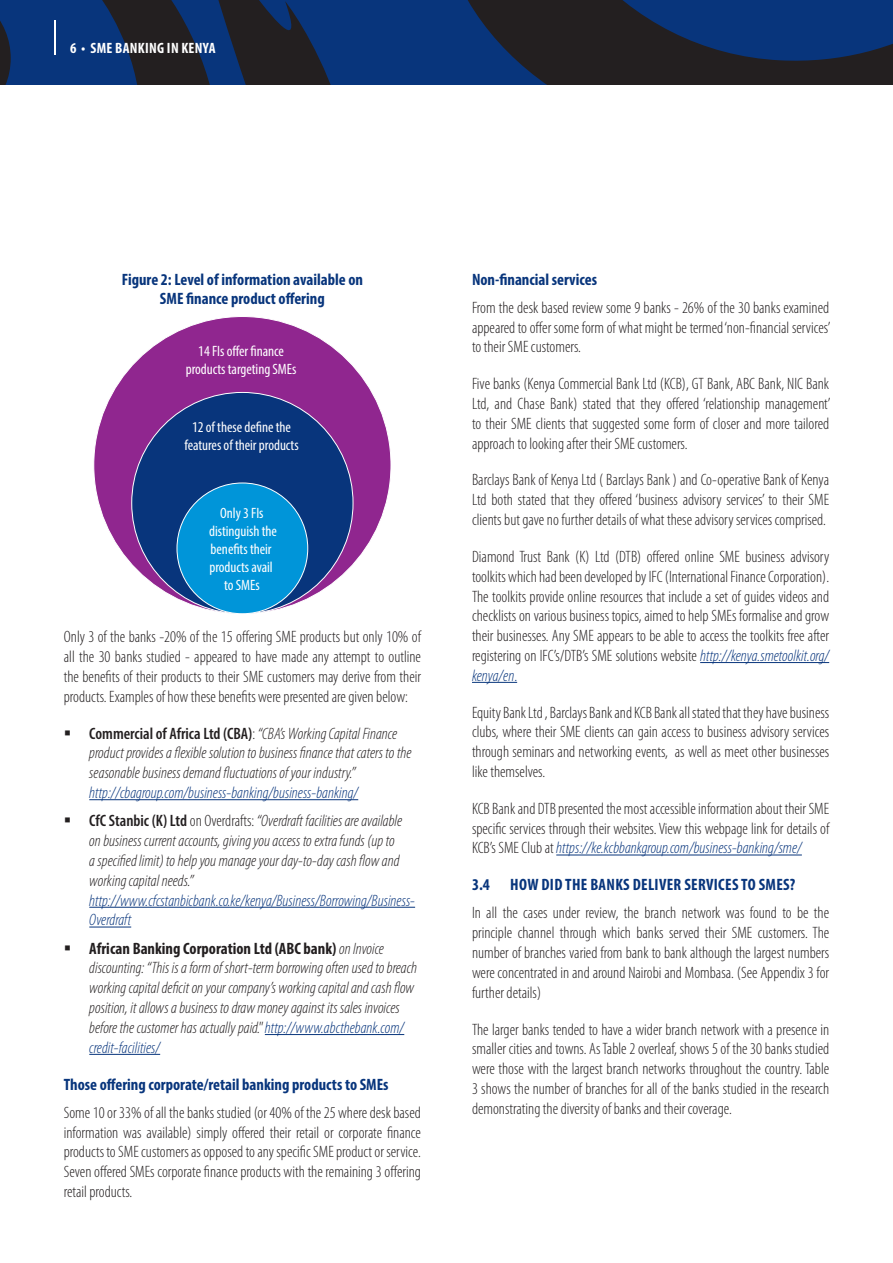
<style>
.page{position:relative;width:893px;height:1263px;background:#fff}
.page>*{position:absolute;margin:0;border:0;box-sizing:border-box;transform-origin:0 0}
.t1{font:300 condensed 16.5px/19.8px "Myriad Pro";color:#231f20;text-align:justify}
.t2{font:italic 300 condensed 16.5px/19.8px "Myriad Pro";color:#231f20}
.t3{font:italic 300 condensed 16.5px/28.3px "Myriad Pro";color:#08357c}
.t4{font:700 condensed 16.5px/19.8px "Myriad Pro";color:#08357c;text-align:center}
.t5{font:condensed 15px/18px "Myriad Pro";letter-spacing:-.005em;color:#fff;text-align:center}
.t6{font:700 condensed 15px "Myriad Pro";letter-spacing:.02em;color:#fff}
.s1{font-weight:600;font-style:normal}
.s2{font-style:normal}
.s3{font-weight:600;font-style:normal;color:#231f20}
.s4{font-style:normal;color:#231f20}
.s5{color:#231f20}
.s6{font-weight:700;font-style:normal}
.s7{color:#08357c}
.s8{font-style:italic;color:#08357c}
</style>
<div class="page">
<div style="left:0;top:0;width:893px;height:85px;background:#08357c"></div>
<svg style="left:0;top:0;width:331px;height:85px"></svg>
<svg style="left:468px;top:0;width:424px;height:85px"></svg>
<hr style="left:892px;top:0;width:1px;height:85px;background:#2c3862">
<hr style="left:54px;top:20px;width:2px;height:34px;background:#fff">
<hr style="left:89px;top:799px;width:269px;height:1px;background:#08357c">
<hr style="left:89px;top:907px;width:326px;height:1px;background:#08357c">
<hr style="left:89px;top:927px;width:42px;height:1px;background:#08357c">
<hr style="left:265px;top:1034px;width:139px;height:1px;background:#08357c">
<hr style="left:89px;top:1054px;width:71px;height:1px;background:#08357c">
<div style="left:94px;top:316px;width:297px;height:298px;background:#90268f;border-radius:50%"></div>
<div style="left:132px;top:392px;width:221px;height:222px;background:#08357c;border-radius:50%"></div>
<div style="left:177px;top:483px;width:131px;height:131px;background:#0095d9;border-radius:50%"></div>
<hr style="left:700px;top:662px;width:129px;height:1px;background:#08357c">
<hr style="left:472px;top:682px;width:45px;height:1px;background:#08357c">
<hr style="left:556px;top:854px;width:246px;height:1px;background:#08357c">
<p class="t6" style="left:70px;top:39px;width:147px">6 • SME BANKING IN KENYA</p>
<p class="t4" style="left:122px;top:269px;width:243px">Figure 2: Level of information available on<br>SME finance product offering</p>
<p class="t5" style="left:186px;top:342px;width:112px">14 FIs offer finance products targeting SMEs</p>
<p class="t5" style="left:184px;top:418px;width:116px">12 of these define the features of their products</p>
<p class="t5" style="left:209px;top:504px;width:69px">Only 3 FIs distinguish the benefits their products avail to SMEs</p>
<p class="t1" style="left:64px;top:627px;width:359px">Only 3 of the banks -20% of the 15 offering SME products but only 10% of all the 30 banks studied - appeared to have made any attempt to outline the benefits of their products to their SME customers may derive from their products. Examples of how these benefits were presented are given below:</p>
<p class="t2" style="left:89px;top:724px;width:324px"><span class="s1">Commercial of Africa Ltd (CBA)</span><span class="s2">:</span> “CBA’s Working Capital Finance product provides a flexible solution to business finance that caters to the seasonable business demand fluctuations of your industry.”</p>
<p class="t3" style="left:89px;top:779px;width:314px">http://cbagroup.com/business-banking/business-banking/<br><span class="s3">CfC Stanbic (K) Ltd</span> <span class="s4">on Overdrafts:</span> <span class="s5">“Overdraft facilities are available</span></p>
<p class="t2" style="left:89px;top:831px;width:312px">on business current accounts, giving you access to extra funds (up to a specified limit) to help you manage your day-to-day cash flow and working capital needs.”</p>
<p class="t3" style="left:89px;top:891px;width:327px;line-height:19.8px">http://www.cfcstanbicbank.co.ke/kenya/Business/Borrowing/Business-<br>Overdraft</p>
<p class="t2" style="left:89px;top:939px;width:329px"><span class="s6">African Banking Corporation Ltd (ABC bank)</span> on Invoice discounting: “This is a form of short-term borrowing often used to breach working capital deficit on your company’s working capital and cash flow position, it allows a business to draw money against its sales invoices before the customer has actually paid." <span class="s7">http://www.abcthebank.com/ credit-facilities/</span></p>
<p class="t4" style="left:64px;top:1074px;width:326px">Those offering corporate/retail banking products to SMEs</p>
<p class="t1" style="left:64px;top:1103px;width:359px">Some 10 or 33% of all the banks studied (or 40% of the 25 where desk based information was available) simply offered their retail or corporate finance products to SME customers as opposed to any specific SME product or service.<br>Seven offered SMEs corporate finance products with the remaining 3 offering retail products.</p>
<p class="t4" style="left:472px;top:269px;width:127px">Non-financial services</p>
<p class="t1" style="left:472px;top:298px;width:360px">From the desk based review some 9 banks - 26% of the 30 banks examined appeared to offer some form of what might be termed ‘non-financial services’ to their SME customers.</p>
<p class="t1" style="left:472px;top:374px;width:360px">Five banks (Kenya Commercial Bank Ltd (KCB), GT Bank, ABC Bank, NIC Bank Ltd, and Chase Bank) stated that they offered ‘relationship management’ to their SME clients that suggested some form of closer and more tailored approach to looking after their SME customers.</p>
<p class="t1" style="left:472px;top:470px;width:359px">Barclays Bank of Kenya Ltd ( Barclays Bank ) and Co-operative Bank of Kenya Ltd both stated that they offered ‘business advisory services’ to their SME clients but gave no further details of what these advisory services comprised.</p>
<p class="t1" style="left:472px;top:547px;width:359px">Diamond Trust Bank (K) Ltd (DTB) offered online SME business advisory toolkits which had been developed by IFC (International Finance Corporation).<br>The toolkits provide online resources that include a set of guides videos and checklists on various business topics, aimed to help SMEs formalise and grow their businesses. Any SME appears to be able to access the toolkits free after registering on IFC’s/DTB’s SME solutions website <span class="s8">http://kenya.smetoolkit.org/ kenya/en</span><span class="s7">.</span></p>
<p class="t1" style="left:472px;top:702px;width:359px">Equity Bank Ltd , Barclays Bank and KCB Bank all stated that they have business clubs, where their SME clients can gain access to business advisory services through seminars and networking events, as well as meet other businesses like themselves.</p>
<p class="t1" style="left:472px;top:799px;width:359px">KCB Bank and DTB presented the most accessible information about their SME specific services through their websites. View this webpage link for details of KCB’s SME Club at <span class="s8">https://ke.kcbbankgroup.com/business-banking/sme/</span></p>
<p class="t4" style="left:472px;top:874px;width:33px">3.4 Ho</p>
<p class="t4" style="left:527px;top:874px;width:72px">w did thebanks</p>
<p class="t4" style="left:633px;top:874px;width:88px">deliverservices</p>
<p class="t4" style="left:741px;top:874px;width:56px">to SMEs?</p>
<p class="t1" style="left:472px;top:903px;width:359px">In all the cases under review, the branch network was found to be the principle channel through which banks served their SME customers. The number of branches varied from bank to bank although the largest numbers were concentrated in and around Nairobi and Mombasa. (See Appendix 3 for further details)</p>
<p class="t1" style="left:472px;top:1019px;width:359px">The larger banks tended to have a wider branch network with a presence in smaller cities and towns. As Table 2 overleaf, shows 5 of the 30 banks studied were those with the largest branch networks throughout the country. Table 3 shows the number of branches for all of the banks studied in the research demonstrating the diversity of banks and their coverage.</p>
</div>
